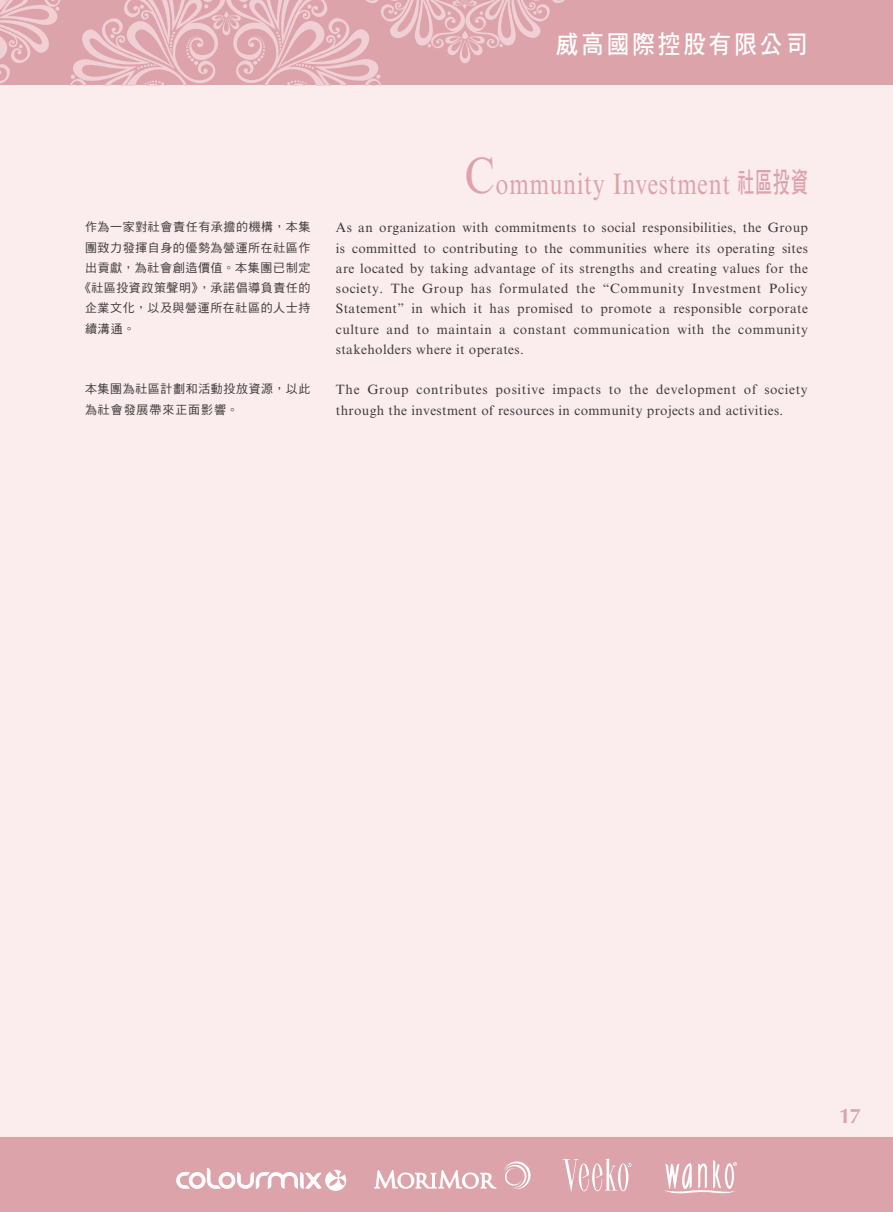
<style>
.page{position:relative;width:893px;height:1212px;background:#fbecee}
.page>*{position:absolute;margin:0;border:0;box-sizing:border-box;transform-origin:0 0}
.t1{font:29.7px "Times New Roman MT Std";letter-spacing:.03em;color:#dda3ab;scale:.8 1}
.t2{font:25.2px "DF Hei Std W7";letter-spacing:.135em;color:#fff;scale:.89 1}
.t3{font:700 21px "Optima LT Std";color:#dda3ab}
.t4{font:13.5px/20.2px "Times New Roman MT Std";letter-spacing:.025em;color:#3f3b3a;text-align:justify}
.t5{font:12px/20.2px "DF Hei Std W5";letter-spacing:.05em;color:#3f3b3a}
.s1{font-size:51.15px}
.s2{font-family:"DF Hei Std W7";font-size:28.2px}
</style>
<div class="page">
<div style="left:0;top:0;width:893px;height:85px;background:#dda3ab"></div>
<div style="left:0;top:1137px;width:893px;height:75px;background:#dda3ab"></div>
<svg style="left:664px;top:1160px;width:73px;height:34px"></svg>
<svg style="left:504px;top:1161px;width:27px;height:28px"></svg>
<svg style="left:374px;top:1170px;width:122px;height:19px"></svg>
<svg style="left:176px;top:1168px;width:170px;height:23px"></svg>
<svg style="left:563px;top:1159px;width:68px;height:33px"></svg>
<svg style="left:0;top:0;width:565px;height:85px"></svg>
<h2 class="t2" style="left:556px;top:31px;width:285px">威高國際控股有限公司</h2>
<p class="t5" style="left:85px;top:217px;width:227px">作為一家對社會責任有承擔的機構，本集</p>
<p class="t5" style="left:85px;top:237px;width:227px">團致力發揮自身的優勢為營運所在社區作</p>
<p class="t5" style="left:85px;top:257px;width:227px">出貢獻，為社會創造價值。本集團已制定</p>
<p class="t5" style="left:79px;top:278px;width:233px">《社區投資政策聲明》，承諾倡導負責任的</p>
<p class="t5" style="left:85px;top:298px;width:227px">企業文化，以及與營運所在社區的人士持</p>
<p class="t5" style="left:85px;top:318px;width:52px">續溝通。</p>
<p class="t5" style="left:85px;top:379px;width:227px">本集團為社區計劃和活動投放資源，以此為社會發展帶來正面影響。</p>
<h1 class="t1" style="left:465px;top:166px;width:430px"><span class="s1">C</span>ommunity Investment <span class="s2">社區投資</span></h1>
<p class="t4" style="left:336px;top:218px;width:474px">As an organization with commitments to social responsibilities, the Group is committed to contributing to the communities where its operating sites are located by taking advantage of its strengths and creating values for the society. The Group has formulated the “Community Investment Policy Statement” in which it has promised to promote a responsible corporate culture and to maintain a constant communication with the community stakeholders where it operates.</p>
<p class="t4" style="left:336px;top:380px;width:473px">The Group contributes positive impacts to the development of society through the investment of resources in community projects and activities.</p>
<h3 class="t3" style="left:839px;top:1104px;width:24px">17</h3>
</div>
